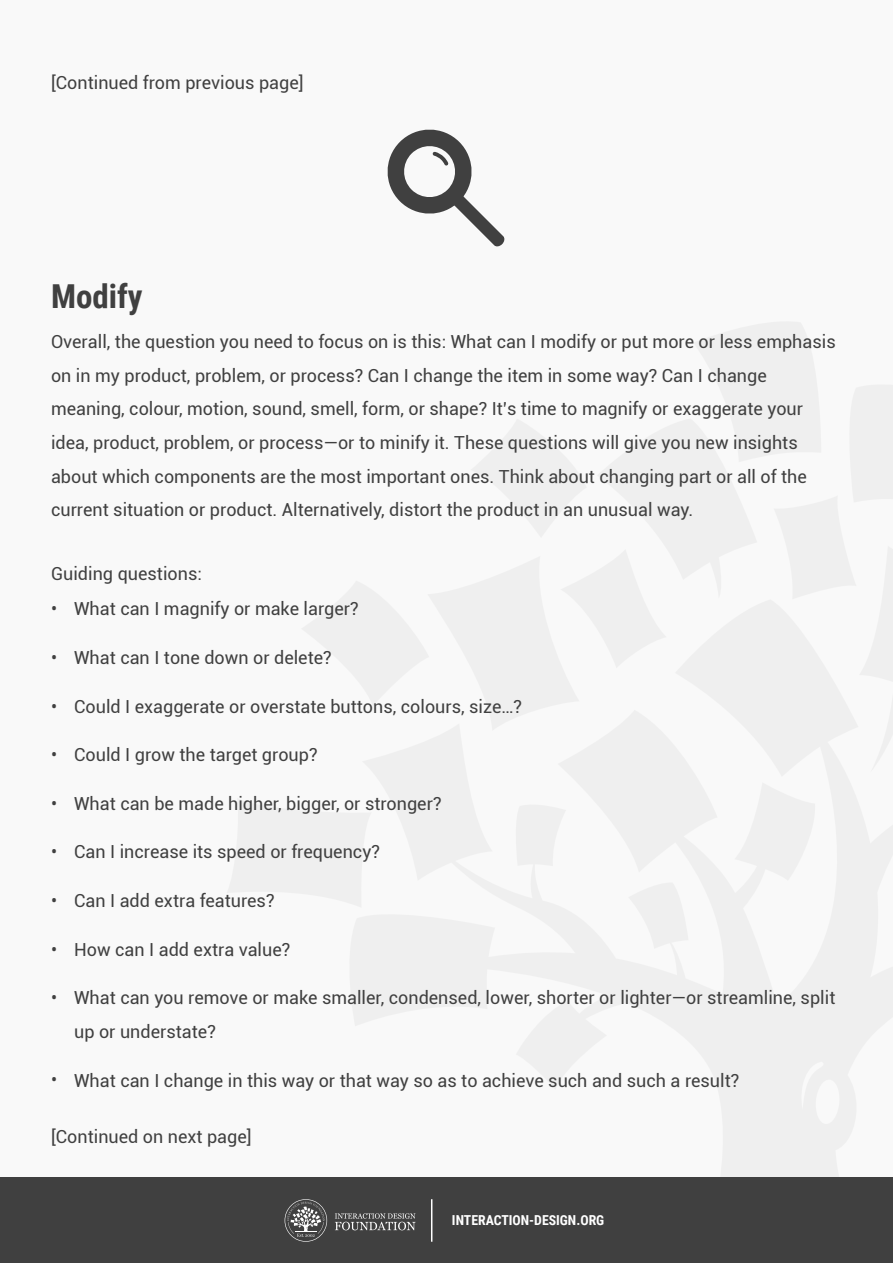
<style>
.page{position:relative;width:893px;height:1263px;background:#f9f9f9}
.page>*{position:absolute;margin:0;border:0;box-sizing:border-box;transform-origin:0 0}
.t1{font:700 33px "Roboto Condensed";color:#404040}
.t2{font:18px/33.6px "Roboto";color:#404040}
.t3{font:700 13.8px "Roboto Condensed";color:#fff}
</style>
<div class="page">
<div style="left:0;top:1178px;width:893px;height:85px;background:#404040"></div>
<svg style="left:335px;top:1213px;width:81px;height:17px"></svg>
<svg style="left:285px;top:1199px;width:42px;height:43px"></svg>
<hr style="left:431px;top:1199px;width:1px;height:43px;background:#fff">
<svg style="left:387px;top:129px;width:118px;height:118px"></svg>
<p class="t2" style="left:51px;top:65px;width:254px">[Continued from previous page]</p>
<h1 class="t1" style="left:51px;top:274px;width:93px">Modify</h1>
<p class="t2" style="left:51px;top:324px;width:786px">Overall, the question you need to focus on is this: What can I modify or put more or less emphasis on in my product, problem, or process? Can I change the item in some way? Can I change meaning, colour, motion, sound, smell, form, or shape? It’s time to magnify or exaggerate your idea, product, problem, or process—or to minify it. These questions will give you new insights about which components are the most important ones. Think about changing part or all of the current situation or product. Alternatively, distort the product in an unusual way.</p>
<p class="t2" style="left:51px;top:556px;width:152px">Guiding questions:</p>
<p class="t2" style="left:51px;top:591px;width:8px">•</p>
<p class="t2" style="left:51px;top:640px;width:8px">•</p>
<p class="t2" style="left:51px;top:689px;width:8px">•</p>
<p class="t2" style="left:51px;top:737px;width:8px">•</p>
<p class="t2" style="left:51px;top:786px;width:8px">•</p>
<p class="t2" style="left:51px;top:834px;width:8px">•</p>
<p class="t2" style="left:51px;top:883px;width:8px">•</p>
<p class="t2" style="left:51px;top:932px;width:8px">•</p>
<p class="t2" style="left:51px;top:980px;width:8px">•</p>
<p class="t2" style="left:51px;top:1062px;width:8px">•</p>
<p class="t2" style="left:74px;top:592px;width:286px">What can I magnify or make larger?</p>
<p class="t2" style="left:74px;top:640px;width:259px">What can I tone down or delete?</p>
<p class="t2" style="left:74px;top:689px;width:450px">Could I exaggerate or overstate buttons, colours, size…?</p>
<p class="t2" style="left:74px;top:737px;width:245px">Could I grow the target group?</p>
<p class="t2" style="left:74px;top:786px;width:369px">What can be made higher, bigger, or stronger?</p>
<p class="t2" style="left:74px;top:835px;width:307px">Can I increase its speed or frequency?</p>
<p class="t2" style="left:74px;top:883px;width:202px">Can I add extra features?</p>
<p class="t2" style="left:74px;top:932px;width:218px">How can I add extra value?</p>
<p class="t2" style="left:74px;top:980px;width:763px">What can you remove or make smaller, condensed, lower, shorter or lighter—or streamline, split up or understate?</p>
<p class="t2" style="left:74px;top:1063px;width:667px">What can I change in this way or that way so as to achieve such and such a result?</p>
<p class="t2" style="left:51px;top:1119px;width:202px">[Continued on next page]</p>
<p class="t3" style="left:452px;top:1210px;width:154px">INTERACTION-DESIGN.ORG</p>
</div>
